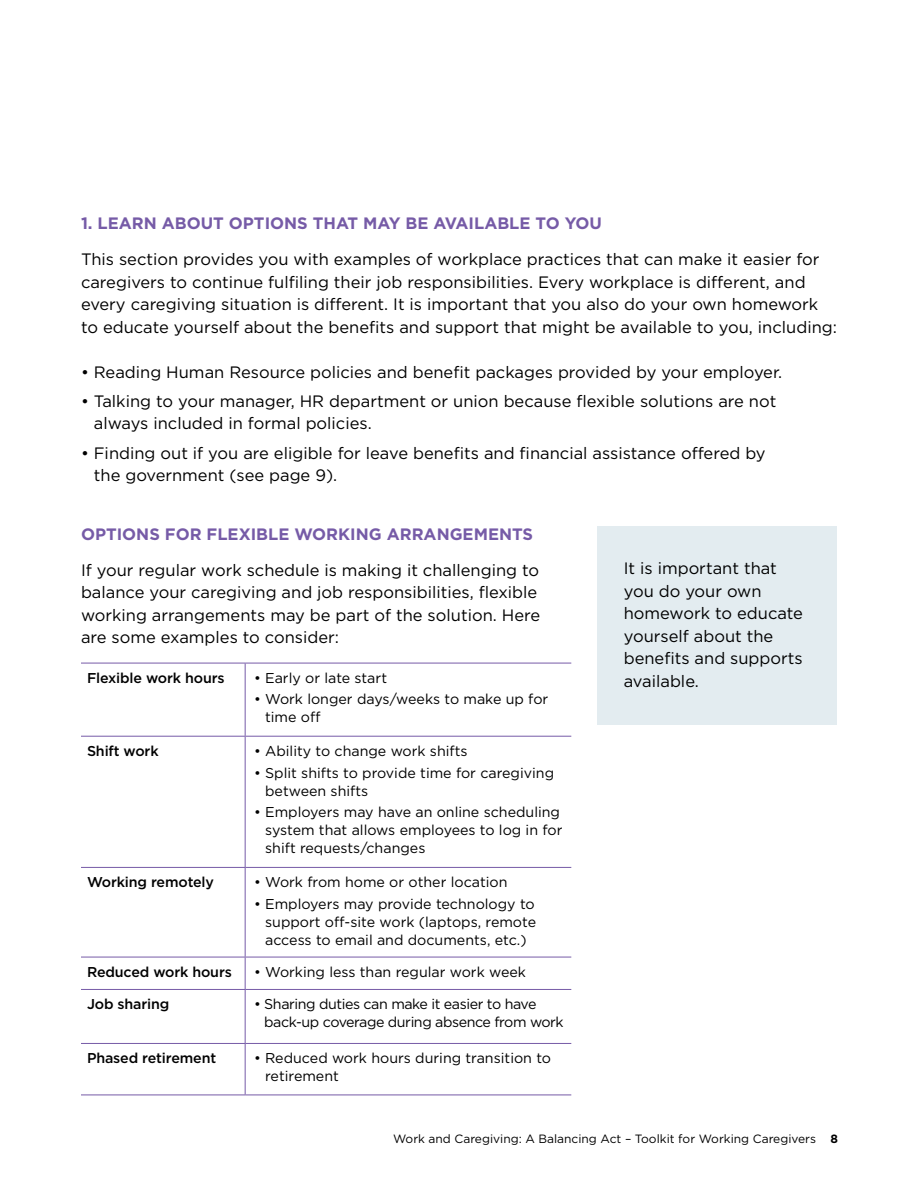
<style>
.page{position:relative;width:918px;height:1188px;background:#fff}
.page>*{position:absolute;margin:0;border:0;box-sizing:border-box;transform-origin:0 0}
.t1{font:16.5px/22.5px "Gotham";color:#000}
.t2{font:700 16.5px "Gotham";color:#765ba7}
.t3{font:14.25px/18px "Gotham";color:#000}
.t4{font:500 14.25px "Gotham";letter-spacing:-.01em;color:#000}
.t5{font:14.25px/18px "Gotham";letter-spacing:-.03em;color:#000}
.t6{font:12px "Gotham";color:#000}
.s1{font-weight:700}
</style>
<div class="page">
<hr style="left:81px;top:663px;width:164px;height:1px;background:#765ba7">
<hr style="left:245px;top:663px;width:326px;height:1px;background:#765ba7">
<hr style="left:245px;top:663px;width:1px;height:73px;background:#765ba7">
<hr style="left:81px;top:736px;width:164px;height:1px;background:#765ba7">
<hr style="left:245px;top:736px;width:326px;height:1px;background:#765ba7">
<hr style="left:245px;top:737px;width:1px;height:130px;background:#765ba7">
<hr style="left:81px;top:867px;width:164px;height:1px;background:#765ba7">
<hr style="left:245px;top:867px;width:326px;height:1px;background:#765ba7">
<hr style="left:245px;top:868px;width:1px;height:89px;background:#765ba7">
<hr style="left:81px;top:957px;width:164px;height:1px;background:#765ba7">
<hr style="left:245px;top:957px;width:326px;height:1px;background:#765ba7">
<hr style="left:245px;top:957px;width:1px;height:32px;background:#765ba7">
<hr style="left:81px;top:989px;width:164px;height:1px;background:#765ba7">
<hr style="left:245px;top:989px;width:326px;height:1px;background:#765ba7">
<hr style="left:245px;top:990px;width:1px;height:53px;background:#765ba7">
<hr style="left:81px;top:1043px;width:164px;height:1px;background:#765ba7">
<hr style="left:245px;top:1043px;width:326px;height:1px;background:#765ba7">
<hr style="left:245px;top:1044px;width:1px;height:51px;background:#765ba7">
<hr style="left:81px;top:1095px;width:164px;height:1px;background:#765ba7">
<hr style="left:245px;top:1095px;width:326px;height:1px;background:#765ba7">
<div style="left:597px;top:526px;width:240px;height:199px;background:#e3ecf0"></div>
<p class="t2" style="left:81px;top:212px;width:523px">1. LEARN ABOUT OPTIONS THAT MAY BE AVAILABLE TO YOU</p>
<p class="t1" style="left:81px;top:248px;width:758px">This section provides you with examples of workplace practices that can make it easier for caregivers to continue fulfiling their job responsibilities. Every workplace is different, and every caregiving situation is different. It is important that you also do your own homework to educate yourself about the benefits and support that might be available to you, including:</p>
<p class="t1" style="left:81px;top:360px;width:703px">• Reading Human Resource policies and benefit packages provided by your employer.</p>
<p class="t1" style="left:94px;top:390px;width:684px;text-indent:-13px">• Talking to your manager, HR department or union because flexible solutions are not always included in formal policies.</p>
<p class="t1" style="left:94px;top:441px;width:673px;text-indent:-13px">• Finding out if you are eligible for leave benefits and financial assistance offered by the government (see page 9).</p>
<p class="t2" style="left:81px;top:523px;width:454px">OPTIONS FOR FLEXIBLE WORKING ARRANGEMENTS</p>
<p class="t1" style="left:81px;top:558px;width:461px">If your regular work schedule is making it challenging to balance your caregiving and job responsibilities, flexible working arrangements may be part of the solution. Here are some examples to consider:</p>
<p class="t4" style="left:87px;top:669px;width:139px">Flexible work hours</p>
<p class="t3" style="left:254px;top:669px;width:135px">• Early or late start</p>
<p class="t3" style="left:265px;top:690px;width:285px;text-indent:-11px">• Work longer days/weeks to make up for time off</p>
<p class="t4" style="left:87px;top:742px;width:73px">Shift work</p>
<p class="t3" style="left:254px;top:742px;width:215px">• Ability to change work shifts</p>
<p class="t3" style="left:265px;top:763px;width:291px;text-indent:-11px">• Split shifts to provide time for caregiving between shifts</p>
<p class="t3" style="left:265px;top:803px;width:299px;text-indent:-11px">• Employers may have an online scheduling system that allows employees to log in for shift requests/changes</p>
<p class="t4" style="left:87px;top:873px;width:129px">Working remotely</p>
<p class="t3" style="left:254px;top:873px;width:255px">• Work from home or other location</p>
<p class="t3" style="left:265px;top:894px;width:273px;text-align:justify;text-indent:-11px">• Employers may provide technology to support off-site work (laptops, remote access to email and documents, etc.)</p>
<p class="t4" style="left:87px;top:963px;width:146px">Reduced work hours</p>
<p class="t3" style="left:254px;top:963px;width:273px">• Working less than regular work week</p>
<p class="t4" style="left:87px;top:995px;width:84px">Job sharing</p>
<p class="t5" style="left:264px;top:995px;width:301px;text-indent:-10px">• Sharing duties can make it easier to have back-up coverage during absence from work</p>
<p class="t4" style="left:87px;top:1049px;width:131px">Phased retirement</p>
<p class="t3" style="left:265px;top:1049px;width:287px;text-indent:-11px">• Reduced work hours during transition to retirement</p>
<p class="t1" style="left:624px;top:557px;width:181px">It is important that you do your own homework to educate yourself about the benefits and supports available.</p>
<p class="t6" style="left:393px;top:1131px;width:446px">Work and Caregiving: A Balancing Act – Toolkit for Working Caregivers <span class="s1">8</span></p>
</div>
